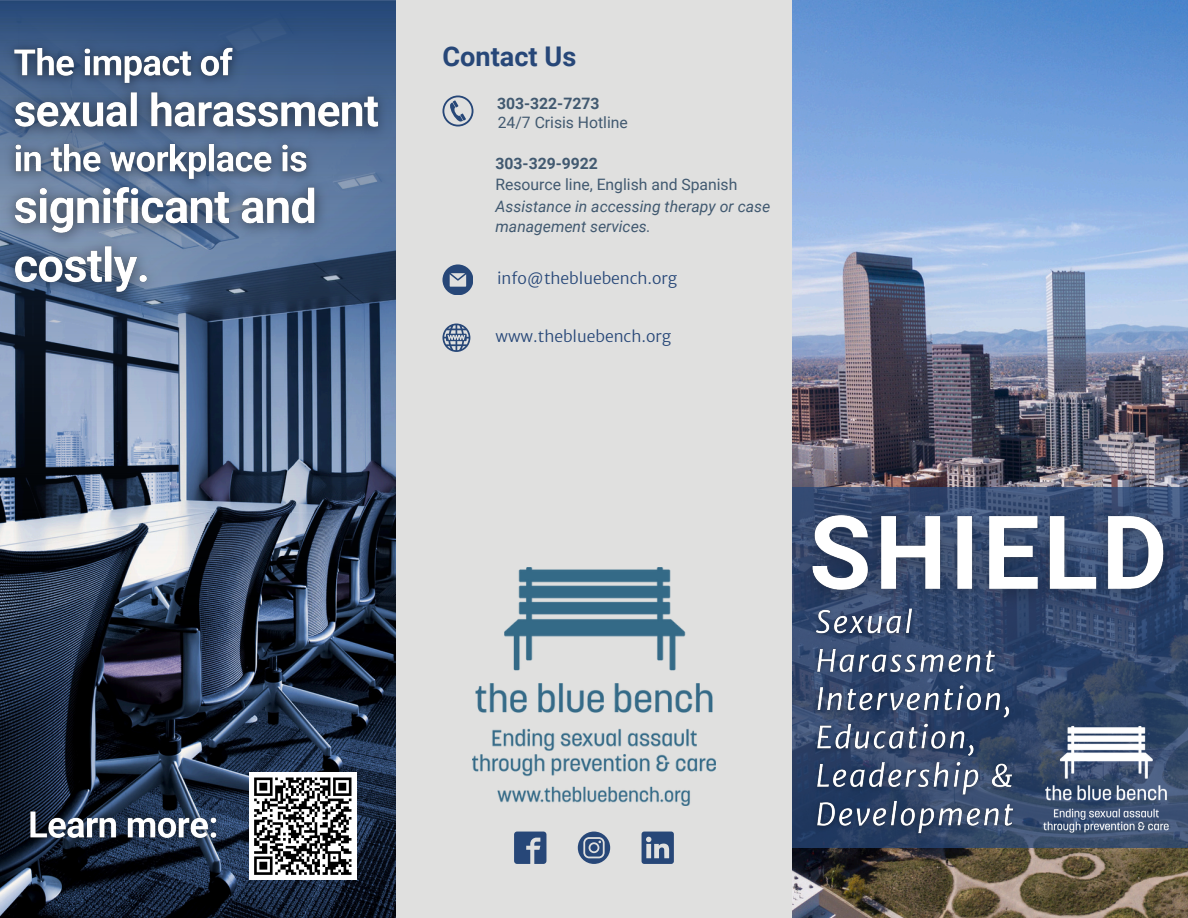
<style>
.page{position:relative;width:1188px;height:918px;background:#e0e0df}
.page>*{position:absolute;margin:0;border:0;box-sizing:border-box;transform-origin:0 0}
.t1{font:700 27.15px "Roboto";color:#274778}
.t2{font:italic 15.75px/20.2px "Roboto";color:#415970}
.t3{font:15.75px "Roboto";color:#415970}
.t4{font:300 15.75px "Merriweather Sans";color:#274778}
.t5{font:700 15.75px "Roboto";color:#415970}
</style>
<div class="page">
<img style="left:0;top:667px;width:396px;height:251px">
<img style="left:0;top:0;width:396px;height:667px">
<img style="left:792px;top:0;width:396px;height:918px">
<svg style="left:792px;top:487px;width:396px;height:361px;background:#32476b"></svg>
<svg style="left:442px;top:95px;width:31px;height:32px"></svg>
<svg style="left:442px;top:264px;width:31px;height:31px"></svg>
<svg style="left:442px;top:324px;width:28px;height:28px"></svg>
<img style="left:1042px;top:724px;width:128px;height:110px">
<div style="left:249px;top:772px;width:108px;height:108px;background:#fff"></div>
<svg style="left:254px;top:777px;width:98px;height:98px"></svg>
<img style="left:472px;top:568px;width:243px;height:237px">
<svg style="left:514px;top:832px;width:32px;height:32px"></svg>
<svg style="left:578px;top:832px;width:32px;height:32px"></svg>
<svg style="left:642px;top:832px;width:32px;height:32px"></svg>
<img style="left:792px;top:492px;width:396px;height:128px">
<img style="left:0;top:32px;width:250px;height:42px">
<img style="left:808px;top:602px;width:215px;height:242px">
<img style="left:0;top:74px;width:396px;height:75px">
<img style="left:0;top:128px;width:324px;height:38px">
<img style="left:0;top:166px;width:336px;height:149px">
<img style="left:13px;top:796px;width:222px;height:62px">
<p class="t1" style="left:442px;top:40px;width:135px">Contact Us</p>
<h5 class="t5" style="left:497px;top:94px;width:104px">303-322-7273</h5>
<p class="t3" style="left:498px;top:113px;width:132px">24/7 Crisis Hotline</p>
<h6 class="t5" style="left:496px;top:154px;width:104px">303-329-9922</h6>
<p class="t3" style="left:496px;top:175px;width:243px">Resource line, English and Spanish</p>
<h6 class="t2" style="left:496px;top:196px;width:276px">Assistance in accessing therapy or case management services.</h6>
<p class="t4" style="left:497px;top:269px;width:182px">info@thebluebench.org</p>
<p class="t4" style="left:496px;top:327px;width:177px">www.thebluebench.org</p>
</div>
